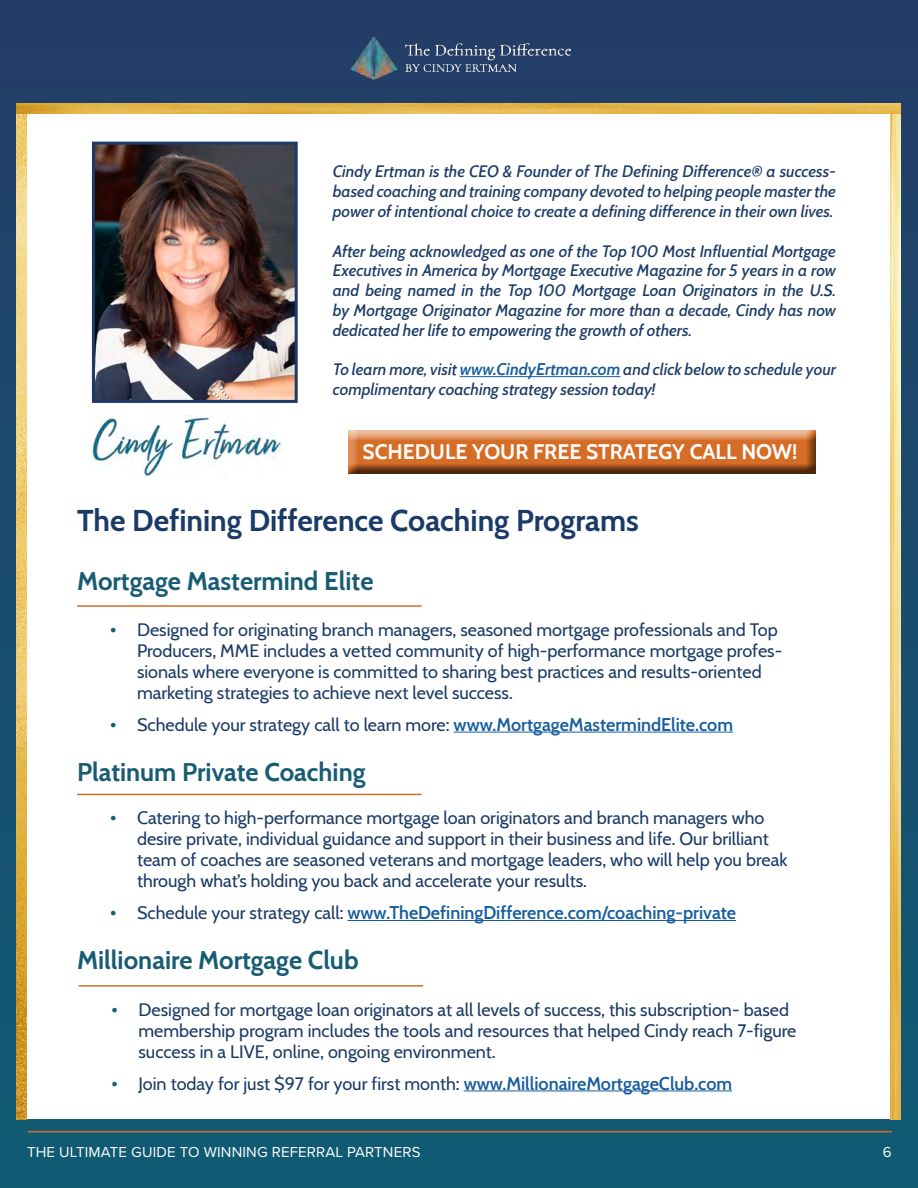
<style>
.page{position:relative;width:918px;height:1188px;background:#fff}
.page>*{position:absolute;margin:0;border:0;box-sizing:border-box;transform-origin:0 0}
.t1{font:700 30px "Cabin";color:#1b3b66}
.t2{font:700 25.5px "Cabin";color:#185c73}
.t3{font:700 21px "Cabin";color:#fff}
.t4{font:18px/21px "Cabin";color:#1b3b66}
.t5{font:600 18px "Cabin";color:#175d9e}
.t6{font:italic 500 16.5px/19.8px "Cabin";color:#1b3b66;text-align:justify}
.t7{font:15px "Proxima Nova";letter-spacing:.01em;color:#fff}
.s1{font-weight:600;color:#175d9e}
.s2{font-size:21px;color:#185c73}
.s3{font-weight:400;font-size:21px;color:#185c73}
.s4{font-weight:400;color:#1b3b66}
</style>
<div class="page">
<div style="left:0;top:0;width:917px;height:1188px;background:linear-gradient(to bottom,#243c67,#105c73)"></div>
<div style="left:26px;top:104px;width:864px;height:1015px;background:#fff"></div>
<hr style="left:28px;top:1131px;width:864px;height:1px;background:#d66d27">
<hr style="left:460px;top:376px;width:160px;height:1px;background:#175d9e">
<hr style="left:77px;top:605px;width:345px;height:2px;background:#d66d27">
<hr style="left:454px;top:732px;width:279px;height:1px;background:#175d9e">
<img style="left:96px;top:146px;width:198px;height:253px">
<div style="left:92px;top:142px;width:206px;height:261px;border:3px solid #1b3b66"></div>
<img style="left:92px;top:415px;width:190px;height:60px">
<hr style="left:77px;top:794px;width:345px;height:1px;background:#d66d27">
<hr style="left:347px;top:920px;width:389px;height:1px;background:#175d9e">
<hr style="left:79px;top:985px;width:344px;height:2px;background:#d66d27">
<img style="left:16px;top:113px;width:10px;height:1006px">
<hr style="left:464px;top:1090px;width:268px;height:1px;background:#175d9e">
<img style="left:890px;top:113px;width:11px;height:1006px">
<img style="left:16px;top:104px;width:885px;height:9px">
<img style="left:333px;top:6px;width:255px;height:102px">
<div style="left:347px;top:430px;width:471px;height:45px;background:#231f20;opacity:.75"></div>
<p class="t6" style="left:333px;top:160px;width:505px">Cindy Ertman is the CEO &amp; Founder of The Defining Difference® a success&shy;based coaching and training company devoted to helping people master the power of intentional choice to create a defining difference in their own lives.</p>
<p class="t6" style="left:333px;top:239px;width:505px">After being acknowledged as one of the Top 100 Most Influential Mortgage Executives in America by Mortgage Executive Magazine for 5 years in a row and being named in the Top 100 Mortgage Loan Originators in the U.S. by Mortgage Originator Magazine for more than a decade, Cindy has now dedicated her life to empowering the growth of others.</p>
<p class="t6" style="left:333px;top:358px;width:505px">To learn more, visit <span class="s1">www.CindyErtman.com</span> and click below to schedule your complimentary coaching strategy session today!</p>
<p class="t3" style="left:363px;top:435px;width:436px">SCHEDULE YOUR FREE STRATEGY CALL NOW!</p>
<p class="t1" style="left:77px;top:497px;width:563px">The Defining Difference Coaching Programs</p>
<p class="t2" style="left:77px;top:561px;width:298px">Mortgage Mastermind Elite</p>
<p class="t4" style="left:137px;top:618px;width:647px;text-indent:-27px"><span class="s2">•</span> Designed for originating branch managers, seasoned mortgage professionals and Top Producers, MME includes a vetted community of high-performance mortgage profes&shy;sionals where everyone is committed to sharing best practices and results-oriented marketing strategies to achieve next level success.</p>
<p class="t4" style="left:110px;top:713px;width:625px"><span class="s2">•</span> Schedule your strategy call to learn more: <span class="s1">www.MortgageMastermindElite.com</span></p>
<p class="t2" style="left:77px;top:752px;width:290px">Platinum Private Coaching</p>
<p class="t4" style="left:137px;top:806px;width:652px;text-indent:-27px"><span class="s2">•</span> Catering to high-performance mortgage loan originators and branch managers who desire private, individual guidance and support in their business and life. Our brilliant team of coaches are seasoned veterans and mortgage leaders, who will help you break through what’s holding you back and accelerate your results.</p>
<p class="t5" style="left:110px;top:899px;width:628px"><span class="s3">•</span> <span class="s4">Schedule your strategy call:</span> www.TheDefiningDifference.com/coaching-private</p>
<p class="t2" style="left:77px;top:940px;width:283px">Millionaire Mortgage Club</p>
<p class="t4" style="left:139px;top:998px;width:659px;text-indent:-27px"><span class="s2">•</span> Designed for mortgage loan originators at all levels of success, this subscription- based membership program includes the tools and resources that helped Cindy reach 7-figure success in a LIVE, online, ongoing environment.</p>
<p class="t4" style="left:112px;top:1072px;width:622px"><span class="s2">•</span> Join today for just $97 for your first month: <span class="s1">www.MillionaireMortgageClub.com</span></p>
<p class="t7" style="left:27px;top:1140px;width:395px">THE ULTIMATE GUIDE TO WINNING REFERRAL PARTNERS</p>
<p class="t7" style="left:883px;top:1140px;width:10px">6</p>
</div>
